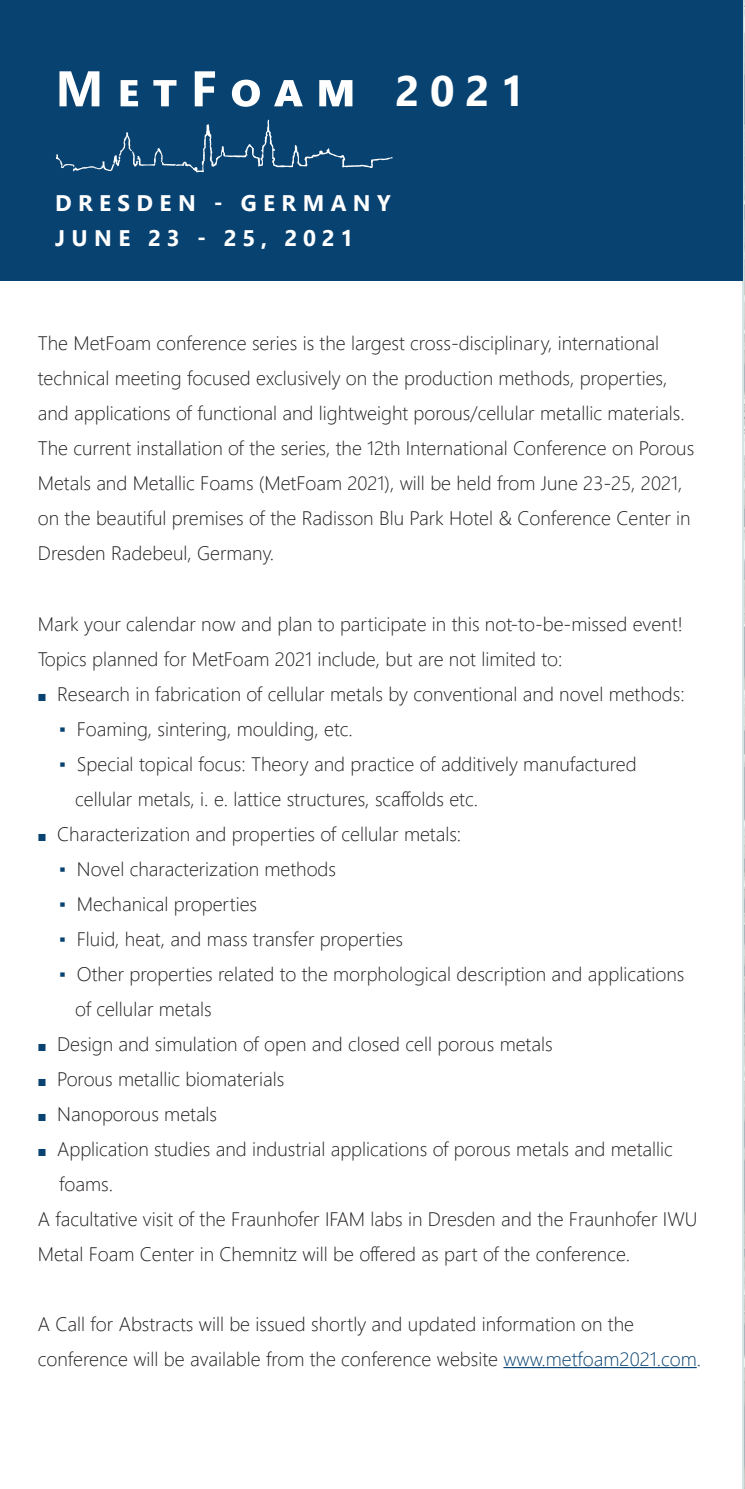
<style>
.page{position:relative;width:745px;height:1489px;background:#fff}
.page>*{position:absolute;margin:0;border:0;box-sizing:border-box;transform-origin:0 0}
._08_Kolumne{font:700 50px "Segoe UI";letter-spacing:.26em;color:#fff}
._08_Kolumne-2{font:700 22.5px/35px "Segoe UI";letter-spacing:.285em;color:#fff}
._06_Fließtext{font:300 19.5px/35px "Segoe UI";color:#231f20}
.s1{font-size:42.5px}
.s2{font-size:10px;color:#084271}
.s3{color:#084271}
</style>
<div class="page">
<hr style="left:742px;top:0;width:2px;height:1488px;background:#aacac6">
<img style="left:744px;top:0;width:1px;height:1488px">
<hr style="left:503px;top:1366px;width:193px;height:1px;background:#084271">
<div style="left:0;top:0;width:742px;height:280px;background:#084271"></div>
<svg style="left:56px;top:120px;width:336px;height:52px"></svg>
<p class="_08_Kolumne" style="left:55px;top:41px;width:470px">MetFoam <span class="s1">2021</span></p>
<p class="_08_Kolumne-2" style="left:55px;top:184px;width:337px">DRESDEN - GERMANY<br>JUNE 23 - 25, 2021</p>
<p class="_06_Fließtext" style="left:38px;top:324px;width:630px">The MetFoam conference series is the largest cross-disciplinary, international technical meeting focused exclusively on the production methods, properties,</p>
<p class="_06_Fließtext" style="left:38px;top:394px;width:657px">and applications of functional and lightweight porous/cellular metallic materials.<br>The current installation of the series, the 12th International Conference on Porous Metals and Metallic Foams (MetFoam 2021), will be held from June 23-25, 2021, on the beautiful premises of the Radisson Blu Park Hotel &amp; Conference Center in Dresden Radebeul, Germany.</p>
<p class="_06_Fließtext" style="left:38px;top:604px;width:646px">Mark your calendar now and plan to participate in this not-to-be-missed event!</p>
<p class="_06_Fließtext" style="left:38px;top:639px;width:526px">Topics planned for MetFoam 2021 include, but are not limited to:</p>
<p class="_06_Fließtext" style="left:38px;top:674px;width:648px"><span class="s2">■</span> Research in fabrication of cellular metals by conventional and novel methods:</p>
<p class="_06_Fließtext" style="left:59px;top:709px;width:295px"><span class="s3">▪</span> Foaming, sintering, moulding, etc.</p>
<p class="_06_Fließtext" style="left:75px;top:744px;width:562px;text-indent:-16px"><span class="s3">▪</span> Special topical focus: Theory and practice of additively manufactured cellular metals, i. e. lattice structures, scaffolds etc.</p>
<p class="_06_Fließtext" style="left:38px;top:814px;width:424px"><span class="s2">■</span> Characterization and properties of cellular metals:</p>
<p class="_06_Fließtext" style="left:59px;top:849px;width:278px"><span class="s3">▪</span> Novel characterization methods</p>
<p class="_06_Fließtext" style="left:59px;top:884px;width:199px"><span class="s3">▪</span> Mechanical properties</p>
<p class="_06_Fließtext" style="left:59px;top:919px;width:345px"><span class="s3">▪</span> Fluid, heat, and mass transfer properties</p>
<p class="_06_Fließtext" style="left:75px;top:954px;width:610px;text-indent:-16px"><span class="s3">▪</span> Other properties related to the morphological description and applications of cellular metals</p>
<p class="_06_Fließtext" style="left:38px;top:1024px;width:516px"><span class="s2">■</span> Design and simulation of open and closed cell porous metals</p>
<p class="_06_Fließtext" style="left:38px;top:1059px;width:248px"><span class="s2">■</span> Porous metallic biomaterials</p>
<p class="_06_Fließtext" style="left:38px;top:1094px;width:181px"><span class="s2">■</span> Nanoporous metals</p>
<p class="_06_Fließtext" style="left:59px;top:1129px;width:614px;text-indent:-21px"><span class="s2">■</span> Application studies and industrial applications of porous metals and metallic foams.</p>
<p class="_06_Fließtext" style="left:38px;top:1199px;width:660px">A facultative visit of the Fraunhofer IFAM labs in Dresden and the Fraunhofer IWU<br>Metal Foam Center in Chemnitz will be offered as part of the conference.</p>
<p class="_06_Fließtext" style="left:38px;top:1304px;width:664px">A Call for Abstracts will be issued shortly and updated information on the conference will be available from the conference website <span class="s3">www.metfoam2021.com.</span></p>
</div>
